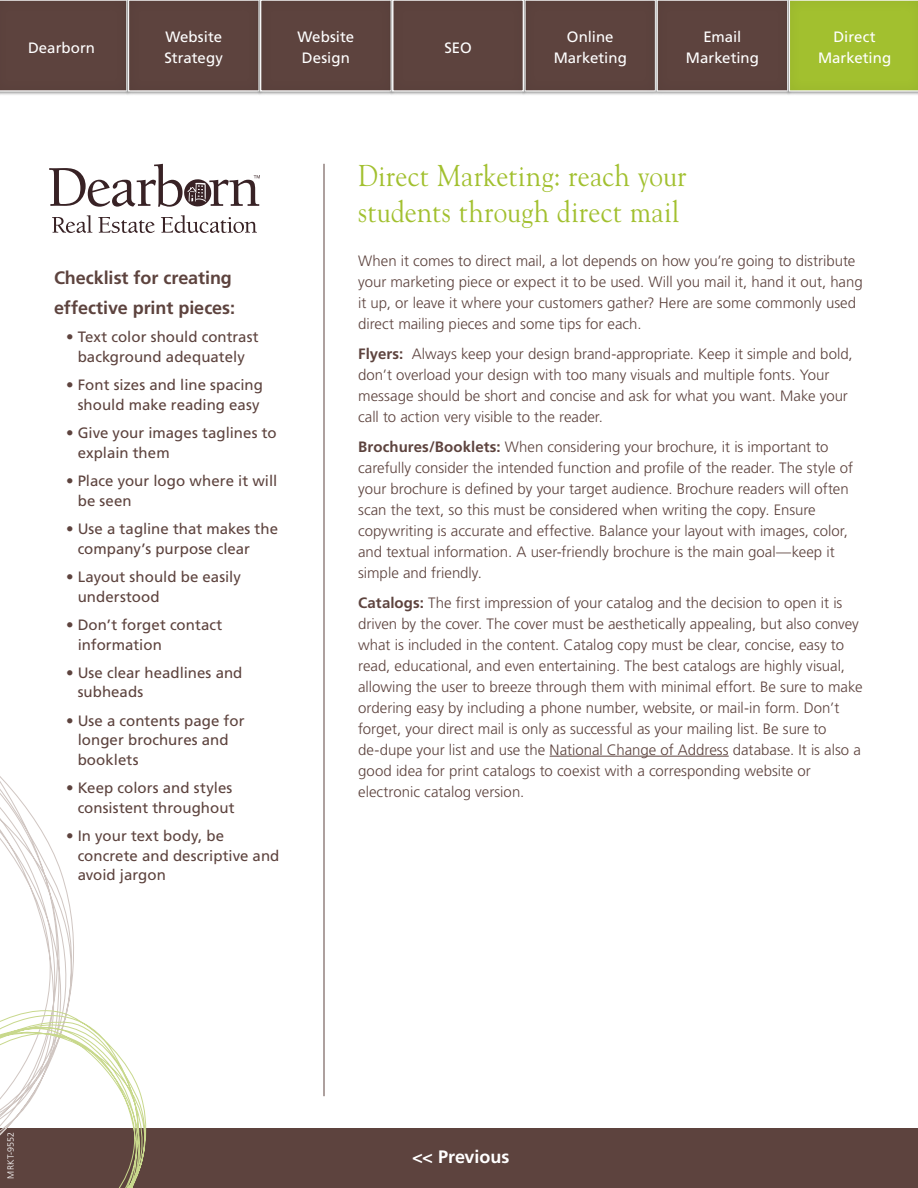
<style>
.page{position:relative;width:918px;height:1188px;background:#fff}
.page>*{position:absolute;margin:0;border:0;box-sizing:border-box;transform-origin:0 0}
.t1{font:30px/36px "Goudy Std";letter-spacing:.015em;color:#a2c02f;scale:.9 1}
.t2{font:700 18px/30px "Frutiger LT Std";letter-spacing:-.005em;color:#5d433e}
.t3{font:700 18px "Frutiger LT Std";letter-spacing:-.005em;color:#fff}
.t4{font:300 15px/21px "Frutiger LT Std";letter-spacing:-.005em;color:#5d433e}
.t5{font:15px/19.5px "Frutiger LT Std";letter-spacing:.005em;color:#5d433e}
.t6{font:15px/21px "Frutiger LT Std";color:#fff;text-align:center}
.t7{font:300 9px "Frutiger LT Std";letter-spacing:.015em;color:#fff}
.s1{font-weight:700}
</style>
<div class="page">
<hr style="left:324px;top:164px;width:1px;height:932px;background:#5d433e">
<div style="left:0;top:1129px;width:918px;height:59px;background:#5d433e"></div>
<div style="left:512px;top:0;width:159px;height:102px;background:#000;opacity:.08"></div>
<div style="left:0;top:0;width:142px;height:102px;background:#000;opacity:.08"></div>
<div style="left:115px;top:0;width:159px;height:102px;background:#000;opacity:.08"></div>
<div style="left:247px;top:0;width:159px;height:102px;background:#000;opacity:.08"></div>
<div style="left:380px;top:0;width:158px;height:102px;background:#000;opacity:.08"></div>
<div style="left:643px;top:0;width:159px;height:102px;background:#000;opacity:.08"></div>
<svg style="left:0;top:776px;width:74px;height:205px"></svg>
<svg style="left:0;top:981px;width:168px;height:207px"></svg>
<svg style="left:49px;top:164px;width:211px;height:43px"></svg>
<svg style="left:52px;top:215px;width:40px;height:18px"></svg>
<svg style="left:98px;top:217px;width:57px;height:16px"></svg>
<svg style="left:161px;top:215px;width:96px;height:18px"></svg>
<div style="left:776px;top:0;width:142px;height:102px;background:#000;opacity:.08"></div>
<hr style="left:550px;top:756px;width:179px;height:1px;background:#5d433e">
<p class="t6" style="left:28px;top:37px;width:69px">Dearborn</p>
<p class="t6" style="left:165px;top:27px;width:60px;text-align:left">Website<br>Strategy</p>
<p class="t6" style="left:298px;top:27px;width:58px;text-align:left">Website<br>Design</p>
<p class="t6" style="left:444px;top:37px;width:29px">SEO</p>
<p class="t6" style="left:686px;top:27px;width:75px">Email<br>Marketing</p>
<p class="t6" style="left:554px;top:27px;width:75px">Online<br>Marketing</p>
<p class="t6" style="left:818px;top:27px;width:75px">Direct<br>Marketing</p>
<p class="t2" style="left:54px;top:262px;width:183px">Checklist for creating effective print pieces:</p>
<p class="t5" style="left:66px;top:327px;width:194px;text-align:center">• Text color should contrast background adequately</p>
<p class="t5" style="left:66px;top:375px;width:198px;text-align:center">• Font sizes and line spacing should make reading easy</p>
<p class="t5" style="left:78px;top:423px;width:200px;text-indent:-12px">• Give your images taglines to explain them</p>
<p class="t5" style="left:78px;top:471px;width:201px;text-indent:-12px">• Place your logo where it will be seen</p>
<p class="t5" style="left:78px;top:519px;width:202px;text-indent:-12px">• Use a tagline that makes the company’s purpose clear</p>
<p class="t5" style="left:78px;top:567px;width:165px;text-indent:-12px">• Layout should be easily understood</p>
<p class="t5" style="left:78px;top:615px;width:146px;text-indent:-12px">• Don’t forget contact information</p>
<p class="t5" style="left:78px;top:663px;width:166px;text-indent:-12px">• Use clear headlines and subheads</p>
<p class="t5" style="left:78px;top:711px;width:168px;text-indent:-12px">• Use a contents page for longer brochures and booklets</p>
<p class="t5" style="left:66px;top:779px;width:170px;text-align:right">• Keep colors and styles consistent throughout</p>
<p class="t5" style="left:78px;top:827px;width:203px;text-indent:-12px">• In your text body, be concrete and descriptive and avoid jargon</p>
<h1 class="t1" style="left:358px;top:157px;width:366px">Direct Marketing: reach your students through direct mail</h1>
<p class="t4" style="left:358px;top:250px;width:506px">When it comes to direct mail, a lot depends on how you’re going to distribute your marketing piece or expect it to be used. Will you mail it, hand it out, hang it up, or leave it where your customers gather? Here are some commonly used direct mailing pieces and some tips for each.</p>
<p class="t4" style="left:358px;top:343px;width:496px"><span class="s1">Flyers:</span> Always keep your design brand-appropriate. Keep it simple and bold, don’t overload your design with too many visuals and multiple fonts. Your message should be short and concise and ask for what you want. Make your call to action very visible to the reader.</p>
<p class="t4" style="left:358px;top:436px;width:496px"><span class="s1">Brochures/Booklets:</span> When considering your brochure, it is important to carefully consider the intended function and profile of the reader. The style of your brochure is defined by your target audience. Brochure readers will often scan the text, so this must be considered when writing the copy. Ensure copywriting is accurate and effective. Balance your layout with images, color, and textual information. A user-friendly brochure is the main goal—keep it simple and friendly.</p>
<p class="t4" style="left:358px;top:592px;width:506px"><span class="s1">Catalogs:</span> The first impression of your catalog and the decision to open it is driven by the cover. The cover must be aesthetically appealing, but also convey what is included in the content. Catalog copy must be clear, concise, easy to read, educational, and even entertaining. The best catalogs are highly visual, allowing the user to breeze through them with minimal effort. Be sure to make ordering easy by including a phone number, website, or mail-in form. Don’t forget, your direct mail is only as successful as your mailing list. Be sure to de-dupe your list and use the National Change of Address database. It is also a good idea for print catalogs to coexist with a corresponding website or electronic catalog version.</p>
<p class="t7" style="left:6px;top:1179px;width:49px;rotate:-90deg">MRKT-9552</p>
<p class="t3" style="left:412px;top:1146px;width:99px">&lt;&lt; Previous</p>
</div>
